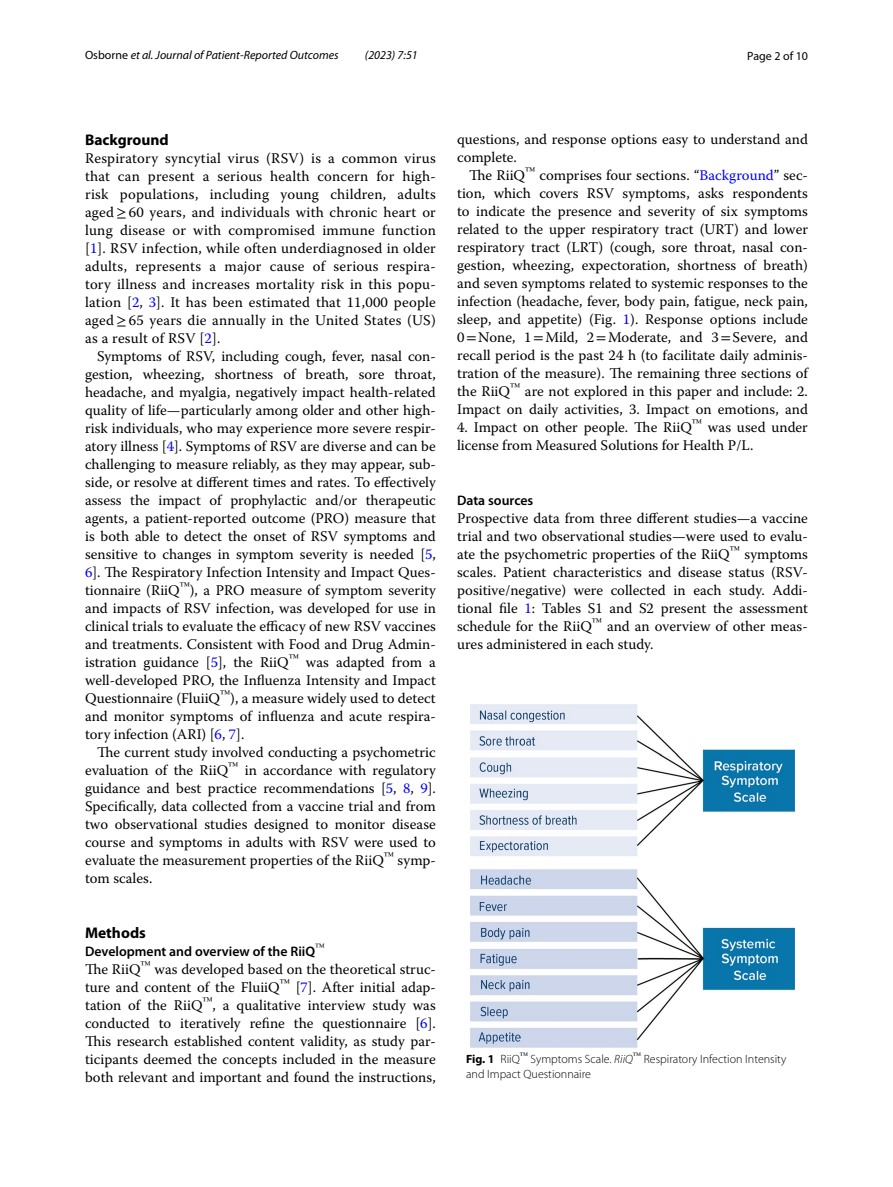
<style>
.page{position:relative;width:893px;height:1187px;background:#fff}
.page>*{position:absolute;margin:0;border:0;box-sizing:border-box;transform-origin:0 0}
.t1{font:700 15.45px "Myriad Pro";color:#000}
.t2{font:14.7px/18px "Warnock Pro";color:#000;text-align:justify}
.t3{font:600 13.8px "Myriad Pro";color:#000}
.t4{font:300 12px/15px "Myriad Pro";color:#000}
.t5{font:italic 12px "Myriad Pro";color:#000}
.t6{font:12px "Myriad Pro";color:#000}
.s1{font-style:normal}
.s2{font-family:"STIX"}
.s3{color:#00f}
.s4{font-weight:700}
.s5{font-style:italic}
</style>
<div class="page">
<img style="left:471px;top:704px;width:323px;height:343px">
<p class="t5" style="left:85px;top:48px;width:255px"><span class="s1">Osborne</span> et al. Journal of Patient-Reported Outcomes</p>
<p class="t5" style="left:365px;top:48px;width:54px">(2023) 7:51</p>
<p class="t6" style="left:747px;top:48px;width:62px">Page 2 of 10</p>
<p class="t1" style="left:85px;top:129px;width:85px">Background</p>
<p class="t2" style="left:85px;top:148px;width:352px">Respiratory syncytial virus (RSV) is a common virus that can present a serious health concern for high&shy;risk populations, including young children, adults aged<span class="s2">≥</span>60 years, and individuals with chronic heart or lung disease or with compromised immune function [<span class="s3">1</span>]. RSV infection, while often underdiagnosed in older adults, represents a major cause of serious respira&shy;tory illness and increases mortality risk in this popu&shy;lation [<span class="s3">2</span>, <span class="s3">3</span>]. It has been estimated that 11,000 people aged<span class="s2">≥</span>65 years die annually in the United States (US) as a result of RSV [<span class="s3">2</span>].</p>
<p class="t2" style="left:85px;top:346px;width:352px;text-indent:12px">Symptoms of RSV, including cough, fever, nasal con&shy;gestion, wheezing, shortness of breath, sore throat, headache, and myalgia, negatively impact health-related quality of life—particularly among older and other high&shy;risk individuals, who may experience more severe respir&shy;atory illness [<span class="s3">4</span>]. Symptoms of RSV are diverse and can be challenging to measure reliably, as they may appear, sub&shy;side, or resolve at different times and rates. To effectively assess the impact of prophylactic and/or therapeutic agents, a patient-reported outcome (PRO) measure that is both able to detect the onset of RSV symptoms and sensitive to changes in symptom severity is needed [<span class="s3">5</span>, <span class="s3">6</span>]. The Respiratory Infection Intensity and Impact Ques&shy;tionnaire (RiiQ<sup>™</sup>), a PRO measure of symptom severity and impacts of RSV infection, was developed for use in clinical trials to evaluate the efficacy of new RSV vaccines and treatments. Consistent with Food and Drug Admin&shy;istration guidance [<span class="s3">5</span>], the RiiQ<sup>™</sup> was adapted from a well-developed PRO, the Influenza Intensity and Impact Questionnaire (FluiiQ<sup>™</sup>), a measure widely used to detect and monitor symptoms of influenza and acute respira&shy;tory infection (ARI) [<span class="s3">6</span>, <span class="s3">7</span>].</p>
<p class="t2" style="left:85px;top:742px;width:352px;text-indent:12px">The current study involved conducting a psychometric evaluation of the RiiQ<sup>™</sup> in accordance with regulatory guidance and best practice recommendations [<span class="s3">5</span>, <span class="s3">8</span>, <span class="s3">9</span>].<br>Specifically, data collected from a vaccine trial and from two observational studies designed to monitor disease course and symptoms in adults with RSV were used to evaluate the measurement properties of the RiiQ<sup>™</sup> symp&shy;tom scales.</p>
<p class="t1" style="left:85px;top:922px;width:62px">Methods</p>
<p class="t3" style="left:85px;top:942px;width:241px">Development and overview of the RiiQ<sup>™</sup></p>
<p class="t2" style="left:85px;top:959px;width:352px">The RiiQ<sup>™</sup> was developed based on the theoretical struc&shy;ture and content of the FluiiQ<sup>™</sup> [<span class="s3">7</span>]. After initial adap&shy;tation of the RiiQ<sup>™</sup>, a qualitative interview study was conducted to iteratively refine the questionnaire [<span class="s3">6</span>].<br>This research established content validity, as study par&shy;ticipants deemed the concepts included in the measure both relevant and important and found the instructions,</p>
<p class="t2" style="left:457px;top:130px;width:352px">questions, and response options easy to understand and complete.</p>
<p class="t2" style="left:457px;top:166px;width:352px;text-indent:12px">The RiiQ<sup>™</sup> comprises four sections. “<span class="s3">Background</span>” sec&shy;tion, which covers RSV symptoms, asks respondents to indicate the presence and severity of six symptoms related to the upper respiratory tract (URT) and lower respiratory tract (LRT) (cough, sore throat, nasal con&shy;gestion, wheezing, expectoration, shortness of breath) and seven symptoms related to systemic responses to the infection (headache, fever, body pain, fatigue, neck pain, sleep, and appetite) (Fig. <span class="s3">1</span>). Response options include 0<span class="s2">=</span>None, 1<span class="s2">=</span>Mild, 2<span class="s2">=</span>Moderate, and 3<span class="s2">=</span>Severe, and recall period is the past 24 h (to facilitate daily adminis&shy;tration of the measure). The remaining three sections of the RiiQ<sup>™</sup> are not explored in this paper and include: 2.<br>Impact on daily activities, 3. Impact on emotions, and</p>
<p class="t2" style="left:457px;top:418px;width:352px">4. Impact on other people. The RiiQ<sup>™</sup> was used under license from Measured Solutions for Health P/L.</p>
<p class="t3" style="left:457px;top:491px;width:78px">Data sources</p>
<p class="t2" style="left:457px;top:508px;width:352px">Prospective data from three different studies—a vaccine trial and two observational studies—were used to evalu&shy;ate the psychometric properties of the RiiQ<sup>™</sup> symptoms scales. Patient characteristics and disease status (RSV&shy;positive/negative) were collected in each study. Addi&shy;tional file <span class="s3">1</span>: Tables S1 and S2 present the assessment schedule for the RiiQ<sup>™</sup> and an overview of other meas&shy;ures administered in each study.</p>
<p class="t4" style="left:466px;top:1051px;width:322px"><span class="s4">Fig. 1</span> RiiQ<sup>™</sup> Symptoms Scale. <span class="s5">RiiQ</span><sup>™</sup> Respiratory Infection Intensity and Impact Questionnaire</p>
</div>
